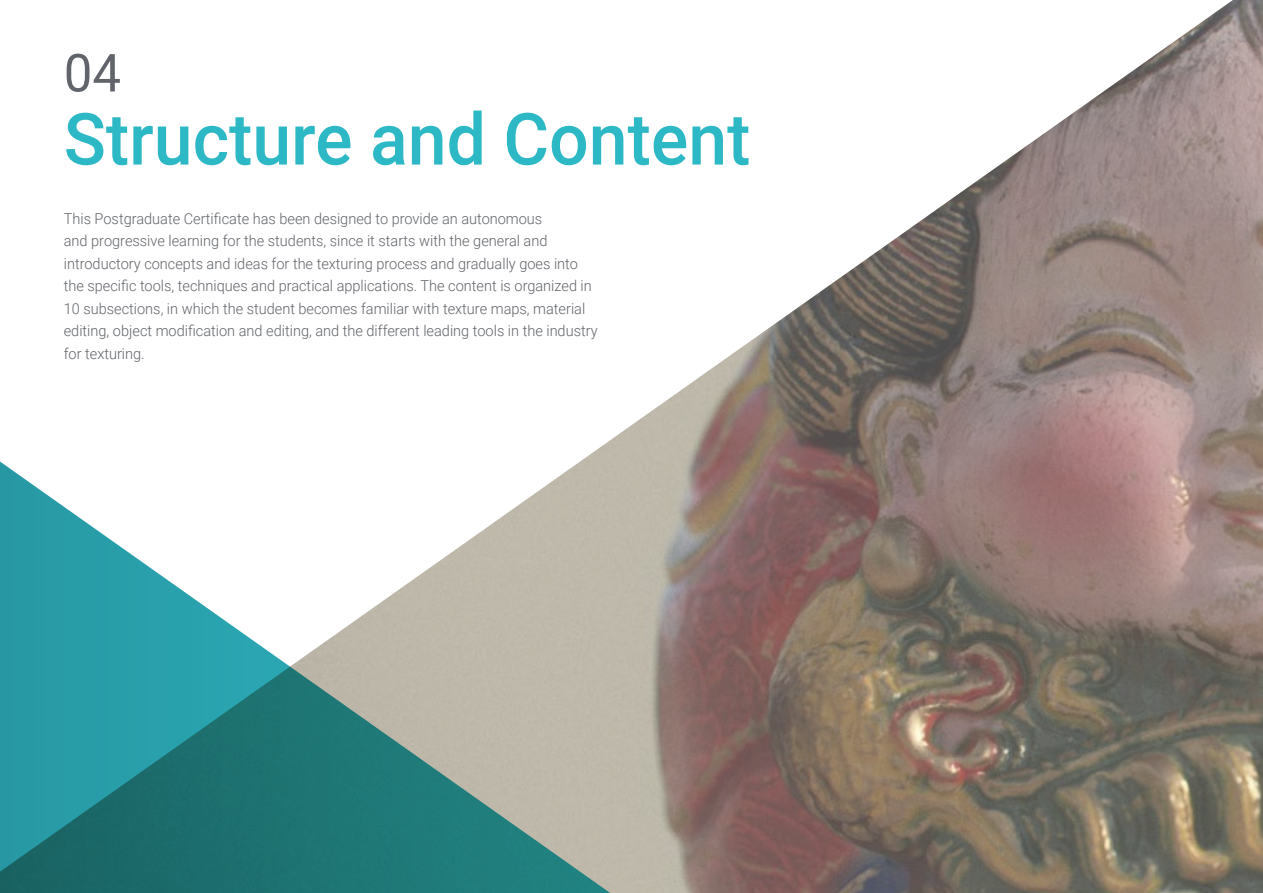
<style>
.page{position:relative;width:1263px;height:893px;background:#fff}
.page>*{position:absolute;margin:0;border:0;box-sizing:border-box;transform-origin:0 0}
.t1{font:500 72px "Roboto";color:#2db8c5}
.t2{font:52.5px "Roboto";color:#61646a}
.t3{font:300 15px/22.5px "Roboto";color:#61646a}
</style>
<div class="page">
<img style="left:602px;top:0;width:661px;height:893px">
<svg style="left:0;top:446px;width:640px;height:447px"></svg>
<h2 class="t2" style="left:64px;top:36px;width:59px">04</h2>
<h1 class="t1" style="left:64px;top:89px;width:688px">Structure and Content</h1>
<p class="t3" style="left:64px;top:207px;width:535px">This Postgraduate Certificate has been designed to provide an autonomous<br>and progressive learning for the students, since it starts with the general and introductory concepts and ideas for the texturing process and gradually goes into the specific tools, techniques and practical applications. The content is organized in 10 subsections, in which the student becomes familiar with texture maps, material editing, object modification and editing, and the different leading tools in the industry for texturing.</p>
</div>
